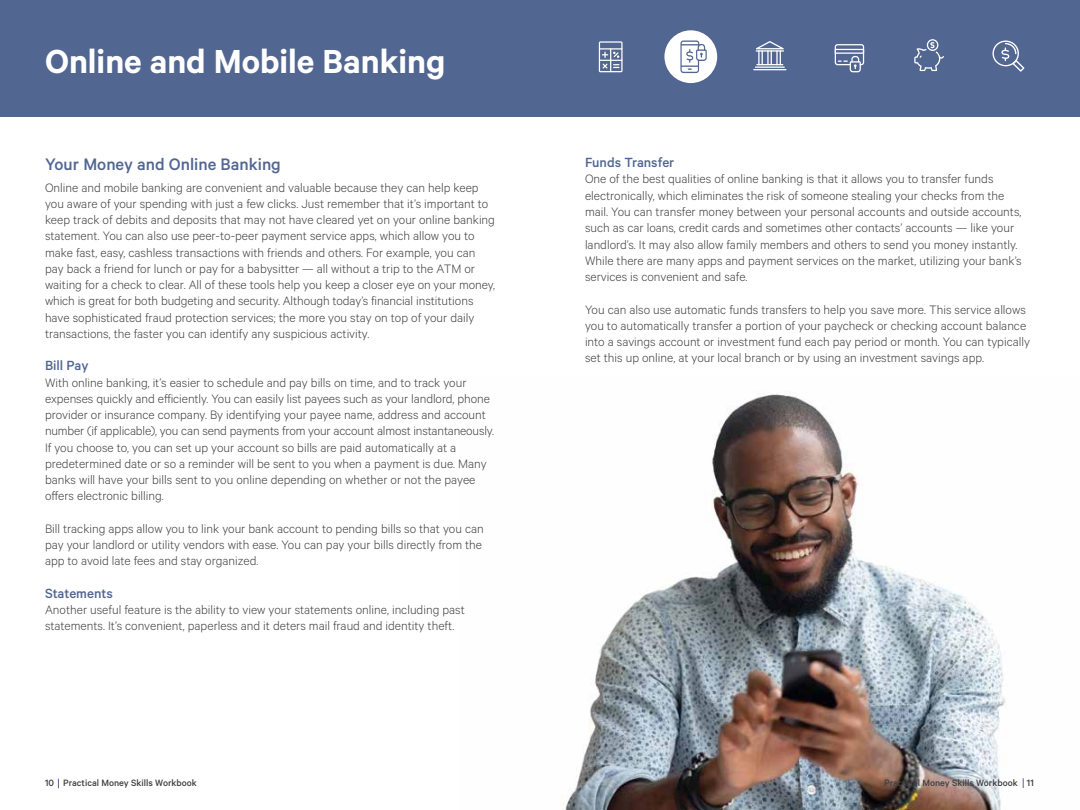
<style>
.page{position:relative;width:1080px;height:810px;background:#fff}
.page>*{position:absolute;margin:0;border:0;box-sizing:border-box;transform-origin:0 0}
.t1{font:600 37.5px "Calibre";color:#fff}
.t2{font:500 18.75px "Calibre";color:#526692}
.t3{font:500 15px "Calibre";color:#526692}
.t4{font:300 13.75px/16.2px "Calibre";color:#414042}
.t5{font:500 10.38px "Calibre";color:#414042}
</style>
<div class="page">
<img style="left:562px;top:393px;width:461px;height:417px">
<div style="left:0;top:0;width:1080px;height:116px;background:#526692"></div>
<svg style="left:599px;top:41px;width:24px;height:31px"></svg>
<hr style="left:599px;top:48px;width:23px;height:2px;background:#fff">
<div style="left:664px;top:30px;width:53px;height:53px;background:#fff;border-radius:50%"></div>
<svg style="left:680px;top:41px;width:27px;height:32px"></svg>
<hr style="left:755px;top:67px;width:30px;height:1px;background:#fff">
<hr style="left:753px;top:69px;width:33px;height:1px;background:#fff">
<svg style="left:756px;top:41px;width:28px;height:24px"></svg>
<svg style="left:914px;top:39px;width:30px;height:32px"></svg>
<svg style="left:992px;top:41px;width:32px;height:31px"></svg>
<svg style="left:835px;top:44px;width:29px;height:28px"></svg>
<h1 class="t1" style="left:45px;top:39px;width:402px">Online and Mobile Banking</h1>
<h2 class="t2" style="left:45px;top:153px;width:237px">Your Money and Online Banking</h2>
<p class="t4" style="left:45px;top:179px;width:452px">Online and mobile banking are convenient and valuable because they can help keep you aware of your spending with just a few clicks. Just remember that it’s important to keep track of debits and deposits that may not have cleared yet on your online banking statement. You can also use peer-to-peer payment service apps, which allow you to make fast, easy, cashless transactions with friends and others. For example, you can pay back a friend for lunch or pay for a babysitter — all without a trip to the ATM or waiting for a check to clear. All of these tools help you keep a closer eye on your money, which is great for both budgeting and security. Although today’s financial institutions have sophisticated fraud protection services; the more you stay on top of your daily transactions, the faster you can identify any suspicious activity.</p>
<p class="t3" style="left:45px;top:357px;width:45px">Bill Pay</p>
<p class="t4" style="left:45px;top:374px;width:451px">With online banking, it’s easier to schedule and pay bills on time, and to track your expenses quickly and efficiently. You can easily list payees such as your landlord, phone provider or insurance company. By identifying your payee name, address and account number (if applicable), you can send payments from your account almost instantaneously.<br>If you choose to, you can set up your account so bills are paid automatically at a predetermined date or so a reminder will be sent to you when a payment is due. Many banks will have your bills sent to you online depending on whether or not the payee offers electronic billing.</p>
<p class="t4" style="left:45px;top:520px;width:440px">Bill tracking apps allow you to link your bank account to pending bills so that you can pay your landlord or utility vendors with ease. You can pay your bills directly from the app to avoid late fees and stay organized.</p>
<p class="t3" style="left:45px;top:584px;width:69px">Statements</p>
<p class="t4" style="left:45px;top:601px;width:421px">Another useful feature is the ability to view your statements online, including past statements. It’s convenient, paperless and it deters mail fraud and identity theft.</p>
<p class="t5" style="left:45px;top:777px;width:153px">10 Practical Money Skills Workbook</p>
<p class="t3" style="left:585px;top:154px;width:91px">Funds Transfer</p>
<p class="t4" style="left:585px;top:170px;width:438px">One of the best qualities of online banking is that it allows you to transfer funds electronically, which eliminates the risk of someone stealing your checks from the mail. You can transfer money between your personal accounts and outside accounts, such as car loans, credit cards and sometimes other contacts’ accounts — like your landlord’s. It may also allow family members and others to send you money instantly.<br>While there are many apps and payment services on the market, utilizing your bank’s services is convenient and safe.</p>
<p class="t4" style="left:585px;top:301px;width:447px">You can also use automatic funds transfers to help you save more. This service allows you to automatically transfer a portion of your paycheck or checking account balance into a savings account or investment fund each pay period or month. You can typically set this up online, at your local branch or by using an investment savings app.</p>
<p class="t5" style="left:884px;top:777px;width:151px">Practical Money Skills Workbook 11</p>
</div>
